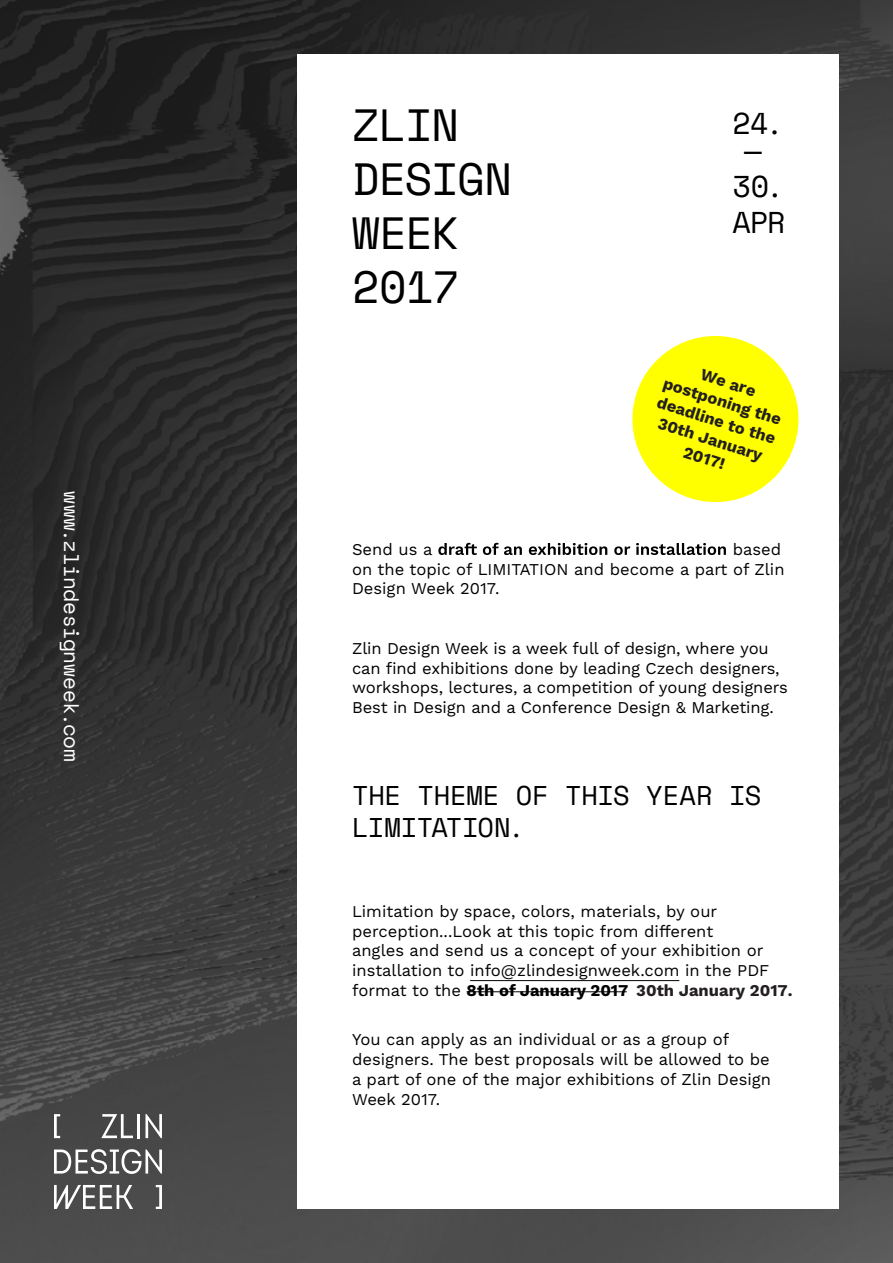
<style>
.page{position:relative;width:893px;height:1263px;background:#fff}
.page>*{position:absolute;margin:0;border:0;box-sizing:border-box;transform-origin:0 0}
.t1{font:45px/54px "Space Mono";letter-spacing:-.025em;color:#000}
.t2{font:30px/27px "Space Mono";letter-spacing:-.025em;color:#000;text-align:center}
.t3{font:27px/32.4px "Space Mono";letter-spacing:-.015em;color:#000}
.t4{font:21px "Space Mono";letter-spacing:-.005em;color:#fff}
.t5{font:16.5px/19.8px "Work Sans";color:#000}
.t6{font:700 16.5px/19.8px "Work Sans";color:#231f20;text-align:center}
.s1{font-weight:700}
.s2{font-weight:700;color:#231f20}
</style>
<div class="page">
<img style="left:0;top:0;width:893px;height:1263px">
<div style="left:297px;top:54px;width:542px;height:1155px;background:#fff"></div>
<svg style="left:102px;top:1114px;width:31px;height:24px"></svg>
<hr style="left:137px;top:1114px;width:3px;height:24px;background:#fff">
<svg style="left:54px;top:1114px;width:6px;height:24px"></svg>
<svg style="left:156px;top:1185px;width:6px;height:24px"></svg>
<svg style="left:145px;top:1114px;width:17px;height:24px"></svg>
<svg style="left:54px;top:1149px;width:108px;height:25px"></svg>
<svg style="left:54px;top:1185px;width:79px;height:24px"></svg>
<hr style="left:470px;top:980px;width:209px;height:1px;background:#000">
<svg style="left:438px;top:543px;width:288px;height:12px"></svg>
<svg style="left:467px;top:991px;width:63px;height:1px"></svg>
<hr style="left:530px;top:991px;width:47px;height:1px;background:#000">
<hr style="left:586px;top:991px;width:32px;height:1px;background:#000">
<svg style="left:632px;top:336px;width:167px;height:166px"></svg>
<p class="t4" style="left:88px;top:491px;width:273px;rotate:90deg">www.zlindesignweek.com</p>
<h1 class="t1" style="left:352px;top:97px;width:161px">ZLIN<br>DESIGN<br>WEEK<br>2017</h1>
<h2 class="t2" style="left:732px;top:109px;width:53px">24. —</h2>
<h2 class="t2" style="left:732px;top:168px;width:54px;line-height:36px;text-align:left">30.<br>APR</h2>
<p class="t6" style="left:673px;top:355px;width:125px;rotate:18deg">We are postponing the deadline to the<br>30th January<br>2017!</p>
<p class="t5" style="left:352px;top:540px;width:82px">Send us a</p>
<p class="t5" style="left:352px;top:540px;width:434px;text-indent:381px">based on the topic of LIMITATION and become a part of Zlin<br>Design Week 2017.</p>
<p class="t5" style="left:352px;top:639px;width:437px">Zlin Design Week is a week full of design, where you can find exhibitions done by leading Czech designers, workshops, lectures, a competition of young designers Best in Design and a Conference Design &amp; Marketing.</p>
<h3 class="t3" style="left:352px;top:779px;width:411px">THE THEME OF THIS YEAR IS<br>LIMITATION.</h3>
<p class="t5" style="left:352px;top:902px;width:442px">Limitation by space, colors, materials, by our perception...Look at this topic from different<br>angles and send us a concept of your exhibition or installation to info@zlindesignweek.com in the PDF format to the <span class="s1">8th of January 2017</span> <span class="s2">30th January 2017.</span></p>
<p class="t5" style="left:352px;top:1030px;width:420px">You can apply as an individual or as a group of designers. The best proposals will be allowed to be a part of one of the major exhibitions of Zlin Design Week 2017.</p>
</div>
